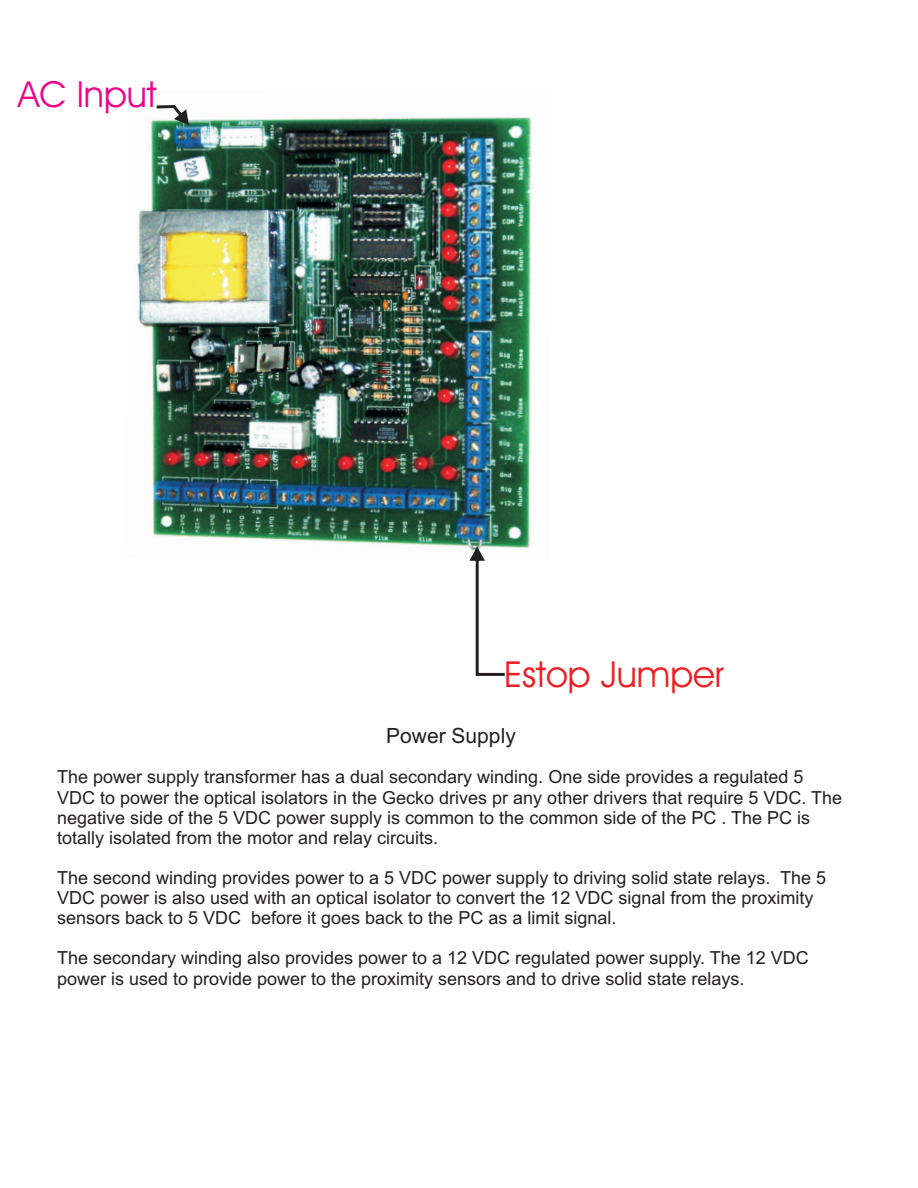
<style>
.page{position:relative;width:918px;height:1188px;background:#fff}
.page>*{position:absolute;margin:0;border:0;box-sizing:border-box;transform-origin:0 0}
.t1{font:36px "Avant Garde IT Cby BT";color:#ee1d23}
.t2{font:36px "Avant Garde IT Cby BT";color:#ed028c}
.t3{font:21px "Arial";color:#231f20}
.t4{font:18px/20.1px "Arial";color:#231f20}
</style>
<div class="page">
<img style="left:137px;top:105px;width:395px;height:443px">
<svg style="left:469px;top:547px;width:36px;height:129px"></svg>
<svg style="left:157px;top:105px;width:32px;height:20px"></svg>
<h1 class="t2" style="left:18px;top:80px;width:140px">AC Input</h1>
<h1 class="t1" style="left:504px;top:660px;width:221px">Estop Jumper</h1>
<p class="t3" style="left:386px;top:727px;width:131px">Power Supply</p>
<p class="t4" style="left:57px;top:769px;width:787px">The power supply transformer has a dual secondary winding. One side provides a regulated 5<br>VDC to power the optical isolators in the Gecko drives pr any other drivers that require 5 VDC. The negative side of the 5 VDC power supply is common to the common side of the PC . The PC is totally isolated from the motor and relay circuits.</p>
<p class="t4" style="left:57px;top:869px;width:771px">The second winding provides power to a 5 VDC power supply to driving solid state relays. The 5<br>VDC power is also used with an optical isolator to convert the 12 VDC signal from the proximity sensors back to 5 VDC before it goes back to the PC as a limit signal.</p>
<p class="t4" style="left:57px;top:950px;width:753px">The secondary winding also provides power to a 12 VDC regulated power supply. The 12 VDC power is used to provide power to the proximity sensors and to drive solid state relays.</p>
</div>
